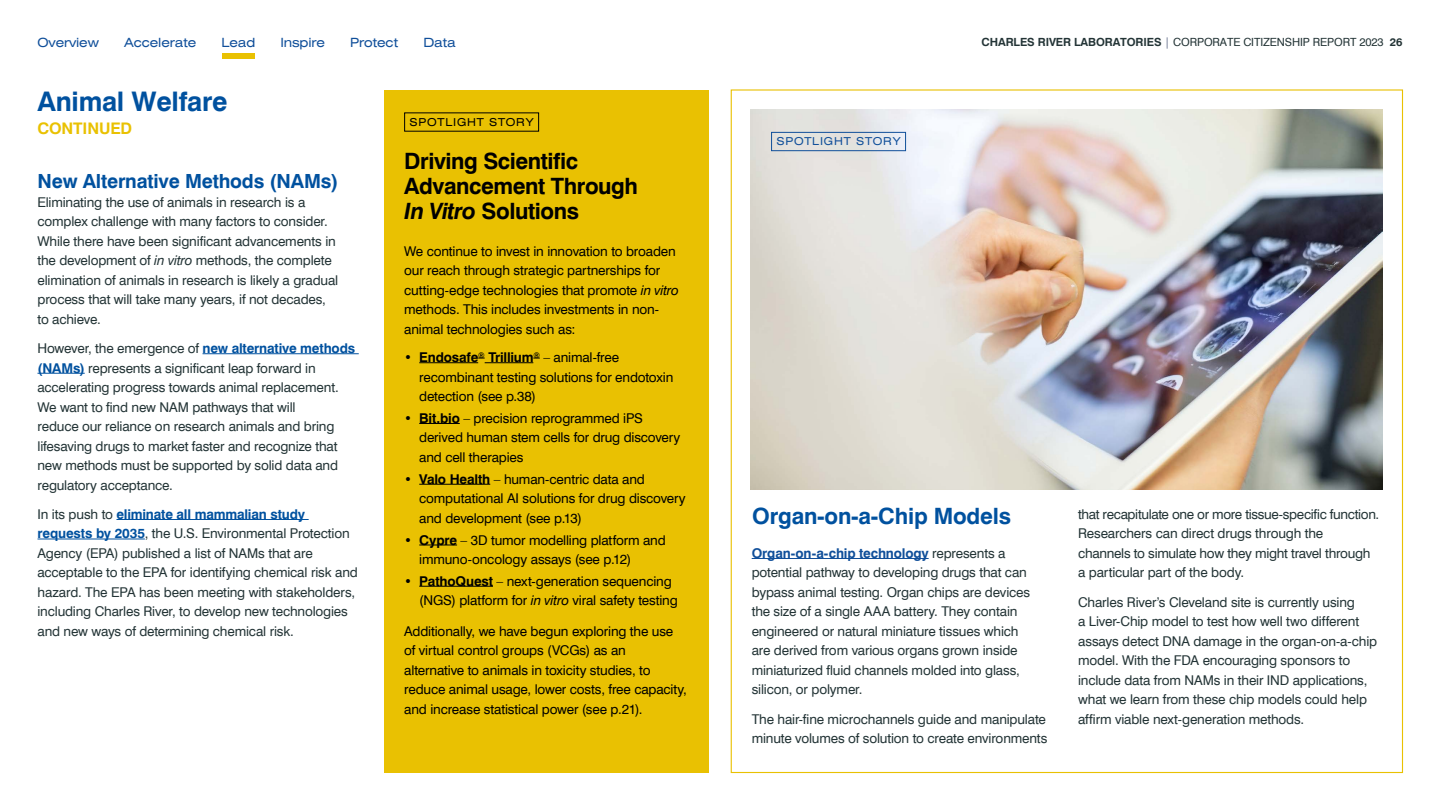
<style>
.page{position:relative;width:1440px;height:810px;background:#fff}
.page>*{position:absolute;margin:0;border:0;box-sizing:border-box;transform-origin:0 0}
.t1{font:700 27px "Swiss 721 BT";letter-spacing:-.01em;color:#00519f}
.t2{font:700 22.5px/24.8px "Swiss 721 BT";letter-spacing:-.02em;color:#000}
.t3{font:700 22.5px "Swiss 721 BT";letter-spacing:-.01em;color:#00519f}
.t4{font:700 19.5px "Swiss 721 BT";letter-spacing:-.01em;color:#00519f}
.t5{font:700 15.98px "Swiss 721 BT";letter-spacing:-.01em;color:#e9c102}
.t6{font:13.5px/19.5px "Swiss 721 BT";letter-spacing:-.015em;color:#233436}
.t7{font:13.5px/19.5px "Swiss 721 BT";letter-spacing:-.01em;color:#000}
.t8{font:expanded 12.75px "Swiss 721 BT";letter-spacing:-.01em;color:#104f9a}
.t9{font:11.25px "Swiss 721 BT";letter-spacing:-.01em;color:#233436}
.t10{font:700 11.25px "Swiss 721 BT";color:#233436}
.t11{font:expanded 11.02px "Swiss 721 BT";letter-spacing:.07em;color:#000}
.t12{font:expanded 11.02px "Swiss 721 BT";letter-spacing:.07em;color:#104f9a}
.s1{font-weight:700}
.s2{font-weight:300;color:#192651}
.s3{font-style:italic}
.s4{font-weight:700;color:#00519f}
.s5{font-weight:700;color:#104f9a}
</style>
<div class="page">
<img style="left:751px;top:109px;width:632px;height:381px">
<hr style="left:752px;top:558px;width:177px;height:1px;background:#104f9a">
<div style="left:771px;top:132px;width:135px;height:19px;border:1px solid #104f9a"></div>
<div style="left:384px;top:90px;width:325px;height:682px;background:#e9c102"></div>
<hr style="left:419px;top:363px;width:59px;height:1px;background:#000">
<hr style="left:485px;top:363px;width:48px;height:1px;background:#000">
<hr style="left:419px;top:423px;width:41px;height:1px;background:#000">
<hr style="left:419px;top:484px;width:71px;height:1px;background:#000">
<hr style="left:419px;top:545px;width:38px;height:1px;background:#000">
<hr style="left:419px;top:586px;width:74px;height:1px;background:#000">
<hr style="left:203px;top:354px;width:156px;height:1px;background:#00519f">
<hr style="left:38px;top:373px;width:47px;height:1px;background:#00519f">
<hr style="left:116px;top:519px;width:193px;height:1px;background:#00519f">
<hr style="left:38px;top:539px;width:107px;height:1px;background:#00519f">
<div style="left:222px;top:53px;width:32px;height:5px;background:#e9c102"></div>
<p class="t8" style="left:38px;top:35px;width:63px">Overview</p>
<p class="t8" style="left:124px;top:35px;width:74px">Accelerate</p>
<p class="t8" style="left:221px;top:35px;width:35px">Lead</p>
<p class="t8" style="left:280px;top:35px;width:46px">Inspire</p>
<p class="t8" style="left:350px;top:35px;width:50px">Protect</p>
<p class="t8" style="left:423px;top:35px;width:34px">Data</p>
<p class="t9" style="left:982px;top:35px;width:404px"><span class="s1">CHARLES RIVER LABORATORIES</span> <span class="s2">|</span> CORPORATE CITIZENSHIP REPORT 2023</p>
<p class="t10" style="left:1390px;top:35px;width:14px">26</p>
<h1 class="t1" style="left:38px;top:85px;width:192px">Animal Welfare</h1>
<p class="t5" style="left:38px;top:118px;width:96px">CONTINUED</p>
<h3 class="t4" style="left:38px;top:169px;width:303px">New Alternative Methods (NAMs)</h3>
<p class="t6" style="left:38px;top:192px;width:302px">Eliminating the use of animals in research is a complex challenge with many factors to consider.<br>While there have been significant advancements in the development of <span class="s3">in vitro</span> methods, the complete elimination of animals in research is likely a gradual process that will take many years, if not decades, to achieve.</p>
<p class="t6" style="left:38px;top:339px;width:319px">However, the emergence of <span class="s4">new alternative methods (NAMs)</span> represents a significant leap forward in accelerating progress towards animal replacement.<br>We want to find new NAM pathways that will<br>reduce our reliance on research animals and bring lifesaving drugs to market faster and recognize that new methods must be supported by solid data and regulatory acceptance.</p>
<p class="t6" style="left:38px;top:504px;width:322px">In its push to <span class="s4">eliminate all mammalian study requests by 2035</span>, the U.S. Environmental Protection Agency (EPA) published a list of NAMs that are acceptable to the EPA for identifying chemical risk and hazard. The EPA has been meeting with stakeholders, including Charles River, to develop new technologies and new ways of determining chemical risk.</p>
<p class="t11" style="left:410px;top:115px;width:125px">SPOTLIGHT STORY</p>
<h2 class="t2" style="left:404px;top:149px;width:235px">Driving Scientific<br>Advancement Through<br><span class="s3">In Vitro</span> Solutions</h2>
<p class="t7" style="left:404px;top:241px;width:276px">We continue to invest in innovation to broaden our reach through strategic partnerships for cutting-edge technologies that promote <span class="s3">in vitro </span>methods. This includes investments in non&shy;animal technologies such as:</p>
<p class="t7" style="left:419px;top:348px;width:256px;text-indent:-15px">• <span class="s1">Endosafe</span><sup>®</sup> <span class="s1">Trillium</span><sup>®</sup> – animal-free recombinant testing solutions for endotoxin detection (see p.38)</p>
<p class="t7" style="left:419px;top:408px;width:263px;text-indent:-15px">• <span class="s1">Bit.bio</span> – precision reprogrammed iPS derived human stem cells for drug discovery and cell therapies</p>
<p class="t7" style="left:419px;top:469px;width:268px;text-indent:-15px">• <span class="s1">Valo Health</span> – human-centric data and computational AI solutions for drug discovery and development (see p.13)</p>
<p class="t7" style="left:419px;top:530px;width:248px;text-indent:-15px">• <span class="s1">Cypre</span> – 3D tumor modelling platform and immuno-oncology assays (see p.12)</p>
<p class="t7" style="left:419px;top:571px;width:260px;text-indent:-15px">• <span class="s1">PathoQuest</span> – next-generation sequencing (NGS) platform for <span class="s3">in vitro</span> viral safety testing</p>
<p class="t7" style="left:404px;top:621px;width:284px">Additionally, we have begun exploring the use of virtual control groups (VCGs) as an alternative to animals in toxicity studies, to reduce animal usage, lower costs, free capacity, and increase statistical power (see p.21).</p>
<p class="t12" style="left:777px;top:135px;width:125px">SPOTLIGHT STORY</p>
<h2 class="t3" style="left:752px;top:502px;width:260px">Organ-on-a-Chip Models</h2>
<p class="t6" style="left:752px;top:543px;width:280px"><span class="s5">Organ-on-a-chip technology</span> represents a potential pathway to developing drugs that can bypass animal testing. Organ chips are devices the size of a single AAA battery. They contain engineered or natural miniature tissues which are derived from various organs grown inside miniaturized fluid channels molded into glass, silicon, or polymer.</p>
<p class="t6" style="left:752px;top:709px;width:297px">The hair-fine microchannels guide and manipulate minute volumes of solution to create environments</p>
<p class="t6" style="left:1078px;top:504px;width:303px">that recapitulate one or more tissue-specific function.<br>Researchers can direct drugs through the channels to simulate how they might travel through a particular part of the body.</p>
<p class="t6" style="left:1078px;top:592px;width:301px">Charles River’s Cleveland site is currently using<br>a Liver-Chip model to test how well two different assays detect DNA damage in the organ-on-a-chip model. With the FDA encouraging sponsors to include data from NAMs in their IND applications, what we learn from these chip models could help affirm viable next-generation methods.</p>
</div>
